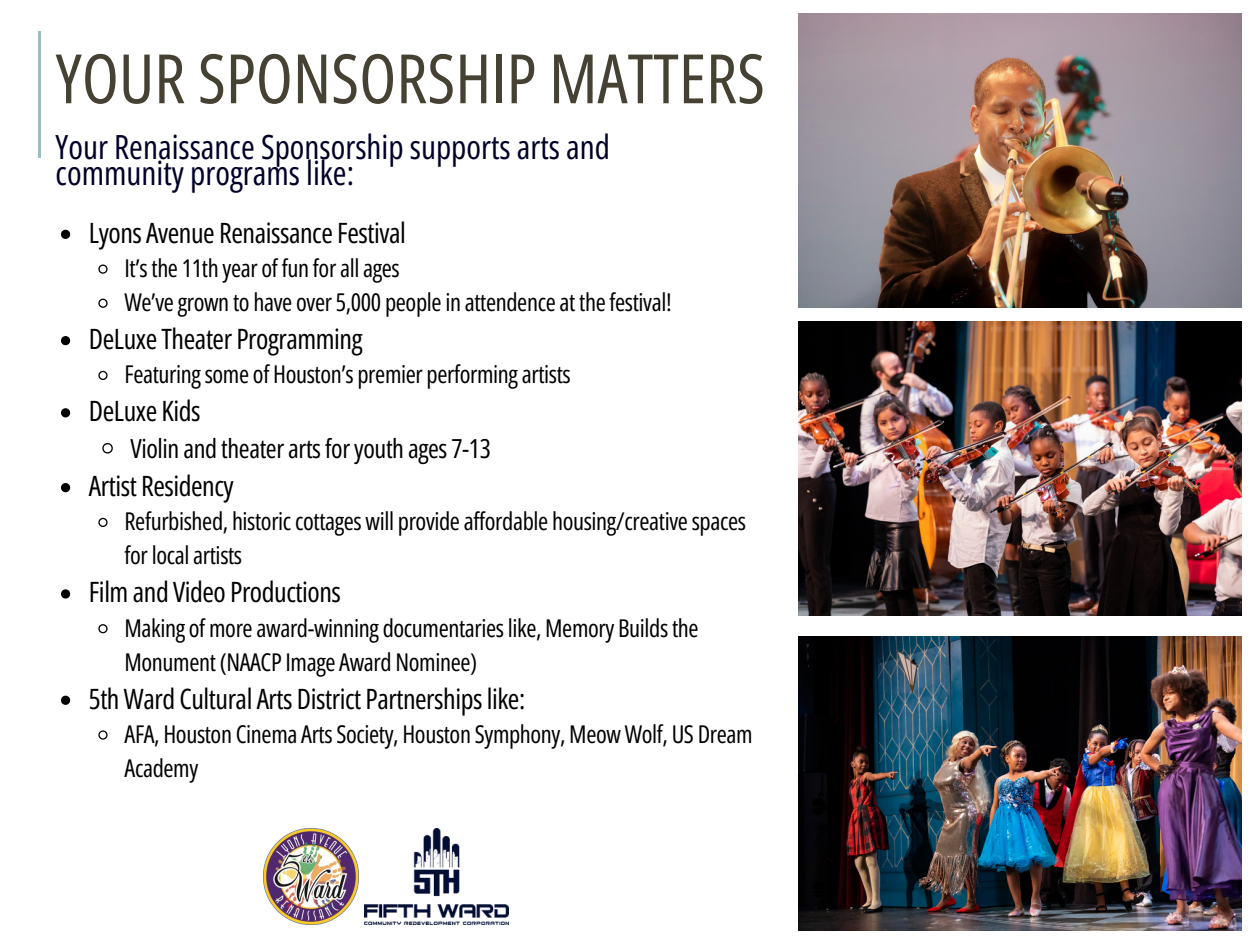
<style>
.page{position:relative;width:1260px;height:945px;background:#fff}
.page>*{position:absolute;margin:0;border:0;box-sizing:border-box;transform-origin:0 0}
.t1{font:68.25px "Open Sans Condensed";color:#464233}
.t2{font:33.25px/26.4px "Open Sans Condensed";color:#000028}
.t3{font:28px "Open Sans Condensed";letter-spacing:-.015em;color:#000}
.t4{font:26.25px "Open Sans Condensed";letter-spacing:-.015em;color:#000}
.t5{font:24.5px/34.1px "Open Sans Condensed";letter-spacing:-.015em;color:#000}
</style>
<div class="page">
<hr style="left:39px;top:32px;width:2px;height:125px;background:#9cbdbc">
<img style="left:264px;top:828px;width:94px;height:96px">
<img style="left:364px;top:828px;width:145px;height:96px">
<img style="left:799px;top:14px;width:443px;height:294px">
<img style="left:799px;top:322px;width:443px;height:294px">
<img style="left:799px;top:637px;width:443px;height:294px">
<svg style="left:61px;top:230px;width:9px;height:9px"></svg>
<svg style="left:98px;top:264px;width:10px;height:10px"></svg>
<svg style="left:98px;top:298px;width:10px;height:10px"></svg>
<svg style="left:61px;top:336px;width:9px;height:9px"></svg>
<svg style="left:98px;top:370px;width:10px;height:10px"></svg>
<svg style="left:61px;top:408px;width:9px;height:9px"></svg>
<svg style="left:102px;top:443px;width:11px;height:11px"></svg>
<svg style="left:61px;top:483px;width:9px;height:9px"></svg>
<svg style="left:98px;top:517px;width:10px;height:10px"></svg>
<svg style="left:61px;top:589px;width:9px;height:10px"></svg>
<svg style="left:98px;top:624px;width:10px;height:10px"></svg>
<svg style="left:61px;top:696px;width:9px;height:9px"></svg>
<svg style="left:98px;top:730px;width:10px;height:10px"></svg>
<p class="t1" style="left:56px;top:30px;width:711px">YOUR SPONSORSHIP MATTERS</p>
<p class="t2" style="left:56px;top:133px;width:556px">Your Renaissance Sponsorship supports arts and community programs like:</p>
<p class="t3" style="left:89px;top:213px;width:319px">Lyons Avenue Renaissance Festival</p>
<p class="t5" style="left:125px;top:250px;width:277px">It’s the 11th year of fun for all ages</p>
<p class="t5" style="left:125px;top:285px;width:549px">We’ve grown to have over 5,000 people in attendence at the festival!</p>
<p class="t3" style="left:89px;top:319px;width:275px">DeLuxe Theater Programming</p>
<p class="t5" style="left:125px;top:357px;width:448px">Featuring some of Houston’s premier performing artists</p>
<p class="t3" style="left:89px;top:391px;width:113px">DeLuxe Kids</p>
<p class="t4" style="left:131px;top:430px;width:362px">Violin and theater arts for youth ages 7-13</p>
<p class="t3" style="left:89px;top:466px;width:146px">Artist Residency</p>
<p class="t5" style="left:125px;top:504px;width:623px">Refurbished, historic cottages will provide affordable housing/creative spaces for local artists</p>
<p class="t3" style="left:89px;top:573px;width:254px">Film and Video Productions</p>
<p class="t5" style="left:125px;top:610px;width:576px">Making of more award-winning documentaries like, Memory Builds the<br>Monument (NAACP Image Award Nominee)</p>
<p class="t3" style="left:89px;top:679px;width:438px">5th Ward Cultural Arts District Partnerships like:</p>
<p class="t5" style="left:125px;top:716px;width:630px">AFA, Houston Cinema Arts Society, Houston Symphony, Meow Wolf, US Dream<br>Academy</p>
</div>
